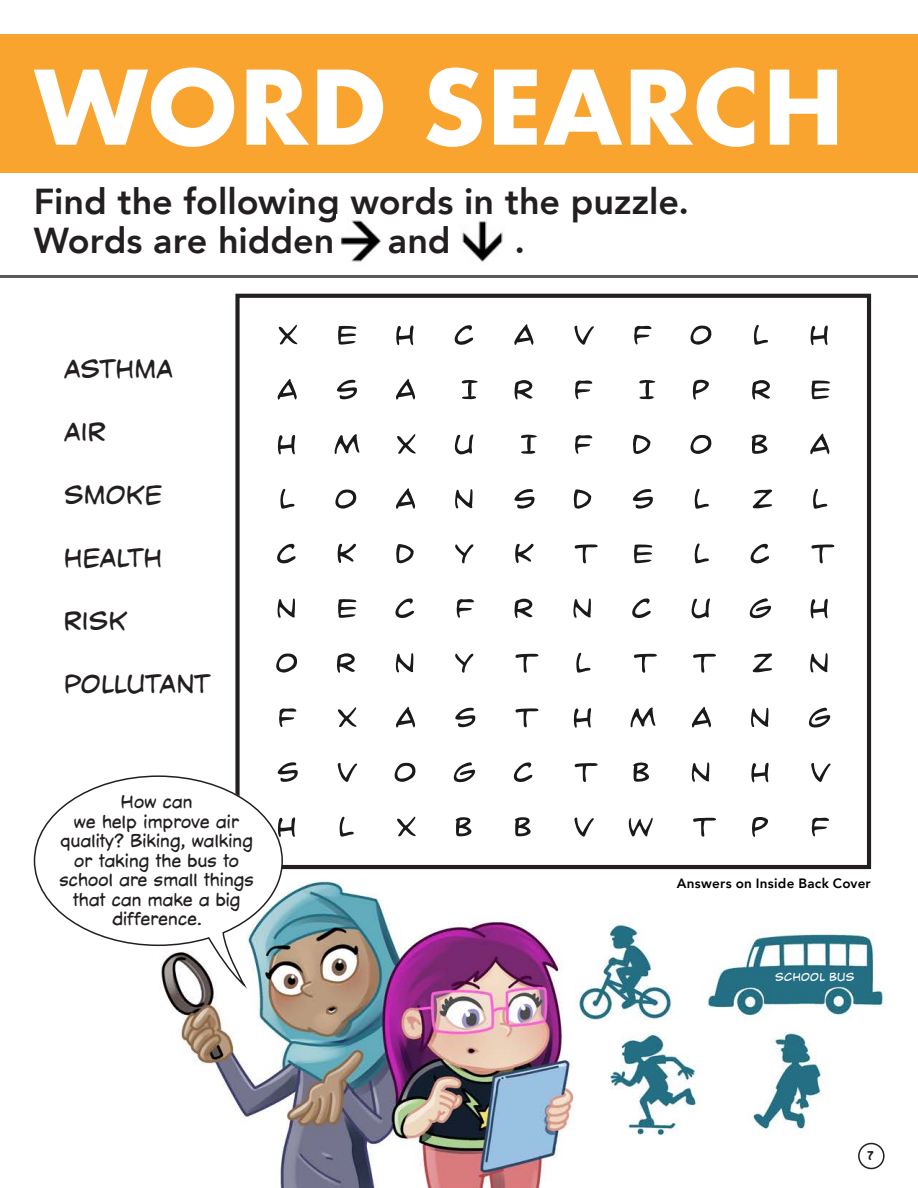
<style>
.page{position:relative;width:918px;height:1188px;background:#fff}
.page>*{position:absolute;margin:0;border:0;box-sizing:border-box;transform-origin:0 0}
.t1{font:800 36px "Avenir";color:#231f20}
.t2{font:25.5px "CC Dave Gibbons Lower";letter-spacing:-.005em;color:#231f20}
.t3{font:25.5px "CC Dave Gibbons Lower";letter-spacing:-.03em;color:#231f20}
.t4{font:18px/19.5px "CC Dave Gibbons Lower";letter-spacing:.01em;color:#231f20;text-align:center}
.t5{font:15px "Larisch";color:#231f20}
.t6{font:800 13.5px "Avenir";letter-spacing:.015em;color:#000}
.t7{font:11.25px "CC Dave Gibbons Lower";letter-spacing:.025em;color:#fff}
</style>
<div class="page">
<img style="left:0;top:34px;width:899px;height:1154px">
<svg style="left:233px;top:292px;width:640px;height:579px"></svg>
<svg style="left:279px;top:324px;width:18px;height:21px"></svg>
<svg style="left:338px;top:326px;width:19px;height:19px"></svg>
<svg style="left:396px;top:325px;width:18px;height:20px"></svg>
<svg style="left:454px;top:324px;width:20px;height:22px"></svg>
<svg style="left:514px;top:324px;width:20px;height:22px"></svg>
<svg style="left:574px;top:325px;width:20px;height:20px"></svg>
<svg style="left:634px;top:325px;width:18px;height:20px"></svg>
<svg style="left:689px;top:325px;width:23px;height:21px"></svg>
<svg style="left:753px;top:324px;width:16px;height:21px"></svg>
<svg style="left:810px;top:325px;width:18px;height:20px"></svg>
<svg style="left:277px;top:378px;width:20px;height:23px"></svg>
<svg style="left:336px;top:379px;width:21px;height:21px"></svg>
<svg style="left:396px;top:378px;width:19px;height:23px"></svg>
<svg style="left:462px;top:379px;width:16px;height:21px"></svg>
<svg style="left:514px;top:379px;width:19px;height:21px"></svg>
<svg style="left:575px;top:380px;width:18px;height:20px"></svg>
<svg style="left:639px;top:379px;width:17px;height:21px"></svg>
<svg style="left:692px;top:379px;width:17px;height:21px"></svg>
<svg style="left:751px;top:379px;width:20px;height:21px"></svg>
<svg style="left:811px;top:380px;width:19px;height:19px"></svg>
<svg style="left:277px;top:435px;width:18px;height:20px"></svg>
<svg style="left:334px;top:434px;width:26px;height:21px"></svg>
<svg style="left:397px;top:434px;width:19px;height:20px"></svg>
<svg style="left:453px;top:434px;width:21px;height:21px"></svg>
<svg style="left:521px;top:434px;width:16px;height:20px"></svg>
<svg style="left:575px;top:434px;width:18px;height:20px"></svg>
<svg style="left:632px;top:435px;width:18px;height:19px"></svg>
<svg style="left:689px;top:434px;width:23px;height:22px"></svg>
<svg style="left:751px;top:434px;width:19px;height:20px"></svg>
<svg style="left:810px;top:433px;width:19px;height:23px"></svg>
<svg style="left:280px;top:488px;width:15px;height:21px"></svg>
<svg style="left:334px;top:489px;width:23px;height:21px"></svg>
<svg style="left:396px;top:488px;width:19px;height:22px"></svg>
<svg style="left:454px;top:488px;width:19px;height:21px"></svg>
<svg style="left:514px;top:489px;width:21px;height:20px"></svg>
<svg style="left:573px;top:489px;width:18px;height:20px"></svg>
<svg style="left:632px;top:489px;width:21px;height:20px"></svg>
<svg style="left:694px;top:488px;width:16px;height:21px"></svg>
<svg style="left:752px;top:488px;width:21px;height:21px"></svg>
<svg style="left:813px;top:488px;width:15px;height:21px"></svg>
<svg style="left:276px;top:543px;width:20px;height:21px"></svg>
<svg style="left:337px;top:544px;width:19px;height:19px"></svg>
<svg style="left:395px;top:544px;width:19px;height:20px"></svg>
<svg style="left:455px;top:544px;width:19px;height:19px"></svg>
<svg style="left:515px;top:544px;width:19px;height:19px"></svg>
<svg style="left:574px;top:544px;width:24px;height:20px"></svg>
<svg style="left:634px;top:544px;width:19px;height:19px"></svg>
<svg style="left:694px;top:543px;width:16px;height:21px"></svg>
<svg style="left:750px;top:543px;width:20px;height:21px"></svg>
<svg style="left:810px;top:544px;width:24px;height:20px"></svg>
<svg style="left:277px;top:598px;width:18px;height:20px"></svg>
<svg style="left:338px;top:599px;width:19px;height:19px"></svg>
<svg style="left:395px;top:598px;width:20px;height:21px"></svg>
<svg style="left:456px;top:598px;width:18px;height:20px"></svg>
<svg style="left:514px;top:598px;width:19px;height:20px"></svg>
<svg style="left:573px;top:598px;width:18px;height:20px"></svg>
<svg style="left:631px;top:598px;width:20px;height:21px"></svg>
<svg style="left:690px;top:598px;width:21px;height:21px"></svg>
<svg style="left:750px;top:598px;width:21px;height:21px"></svg>
<svg style="left:810px;top:599px;width:18px;height:20px"></svg>
<svg style="left:275px;top:653px;width:23px;height:21px"></svg>
<svg style="left:336px;top:652px;width:20px;height:21px"></svg>
<svg style="left:395px;top:652px;width:19px;height:21px"></svg>
<svg style="left:455px;top:654px;width:19px;height:19px"></svg>
<svg style="left:514px;top:654px;width:25px;height:19px"></svg>
<svg style="left:576px;top:652px;width:15px;height:21px"></svg>
<svg style="left:633px;top:654px;width:24px;height:19px"></svg>
<svg style="left:692px;top:654px;width:24px;height:19px"></svg>
<svg style="left:752px;top:652px;width:21px;height:21px"></svg>
<svg style="left:810px;top:652px;width:18px;height:21px"></svg>
<svg style="left:279px;top:708px;width:18px;height:20px"></svg>
<svg style="left:338px;top:707px;width:19px;height:21px"></svg>
<svg style="left:396px;top:706px;width:19px;height:23px"></svg>
<svg style="left:454px;top:707px;width:22px;height:21px"></svg>
<svg style="left:514px;top:708px;width:25px;height:20px"></svg>
<svg style="left:573px;top:708px;width:18px;height:20px"></svg>
<svg style="left:630px;top:707px;width:26px;height:21px"></svg>
<svg style="left:691px;top:706px;width:20px;height:23px"></svg>
<svg style="left:750px;top:707px;width:19px;height:20px"></svg>
<svg style="left:809px;top:707px;width:21px;height:21px"></svg>
<svg style="left:277px;top:762px;width:21px;height:21px"></svg>
<svg style="left:338px;top:763px;width:20px;height:19px"></svg>
<svg style="left:393px;top:762px;width:24px;height:22px"></svg>
<svg style="left:454px;top:762px;width:21px;height:21px"></svg>
<svg style="left:513px;top:762px;width:20px;height:21px"></svg>
<svg style="left:574px;top:763px;width:24px;height:19px"></svg>
<svg style="left:633px;top:762px;width:18px;height:20px"></svg>
<svg style="left:691px;top:761px;width:19px;height:21px"></svg>
<svg style="left:751px;top:763px;width:18px;height:20px"></svg>
<svg style="left:811px;top:763px;width:20px;height:19px"></svg>
<svg style="left:284px;top:817px;width:11px;height:20px"></svg>
<svg style="left:339px;top:816px;width:15px;height:21px"></svg>
<svg style="left:397px;top:816px;width:19px;height:21px"></svg>
<svg style="left:455px;top:817px;width:19px;height:19px"></svg>
<svg style="left:514px;top:817px;width:19px;height:19px"></svg>
<svg style="left:574px;top:817px;width:20px;height:20px"></svg>
<svg style="left:628px;top:817px;width:25px;height:20px"></svg>
<svg style="left:692px;top:818px;width:24px;height:19px"></svg>
<svg style="left:752px;top:816px;width:17px;height:21px"></svg>
<svg style="left:812px;top:817px;width:17px;height:20px"></svg>
<div style="left:0;top:35px;width:918px;height:138px;background:#f9a42e"></div>
<svg style="left:33px;top:775px;width:251px;height:213px"></svg>
<hr style="left:0;top:275px;width:918px;height:3px;background:#000">
<svg style="left:34px;top:68px;width:200px;height:79px"></svg>
<svg style="left:247px;top:70px;width:62px;height:75px"></svg>
<svg style="left:317px;top:70px;width:66px;height:75px"></svg>
<svg style="left:426px;top:68px;width:56px;height:79px"></svg>
<svg style="left:494px;top:70px;width:43px;height:75px"></svg>
<svg style="left:544px;top:70px;width:78px;height:75px"></svg>
<svg style="left:631px;top:68px;width:123px;height:79px"></svg>
<svg style="left:770px;top:70px;width:67px;height:75px"></svg>
<img style="left:337px;top:215px;width:46px;height:53px">
<img style="left:459px;top:215px;width:46px;height:53px">
<div style="left:859px;top:1144px;width:25px;height:24px;background:#fff;border-radius:50%"></div>
<div style="left:858px;top:1143px;width:27px;height:26px;border:2px solid #231f20;border-radius:50%"></div>
<p class="t1" style="left:34px;top:174px;width:657px">Find the following words in the puzzle.</p>
<p class="t1" style="left:34px;top:213px;width:302px">Words are hidden</p>
<p class="t1" style="left:388px;top:213px;width:64px">and</p>
<p class="t1" style="left:515px;top:213px;width:12px">.</p>
<p class="t2" style="left:64px;top:354px;width:111px">ASTHMA</p>
<p class="t2" style="left:64px;top:417px;width:43px">AIR</p>
<p class="t2" style="left:64px;top:480px;width:100px">SMOKE</p>
<p class="t2" style="left:64px;top:543px;width:100px">HEALTH</p>
<p class="t2" style="left:64px;top:606px;width:66px">RISK</p>
<p class="t3" style="left:64px;top:669px;width:149px">POLLUTANT</p>
<p class="t4" style="left:121px;top:793px;width:73px">How can</p>
<p class="t4" style="left:59px;top:812px;width:196px">we help improve air quality? Biking, walking or taking the bus to school are small things that can make a big difference.</p>
<p class="t6" style="left:677px;top:873px;width:196px">Answers on Inside Back Cover</p>
<p class="t7" style="left:775px;top:971px;width:81px">SCHOOL BUS</p>
<p class="t5" style="left:867px;top:1148px;width:9px">7</p>
</div>
